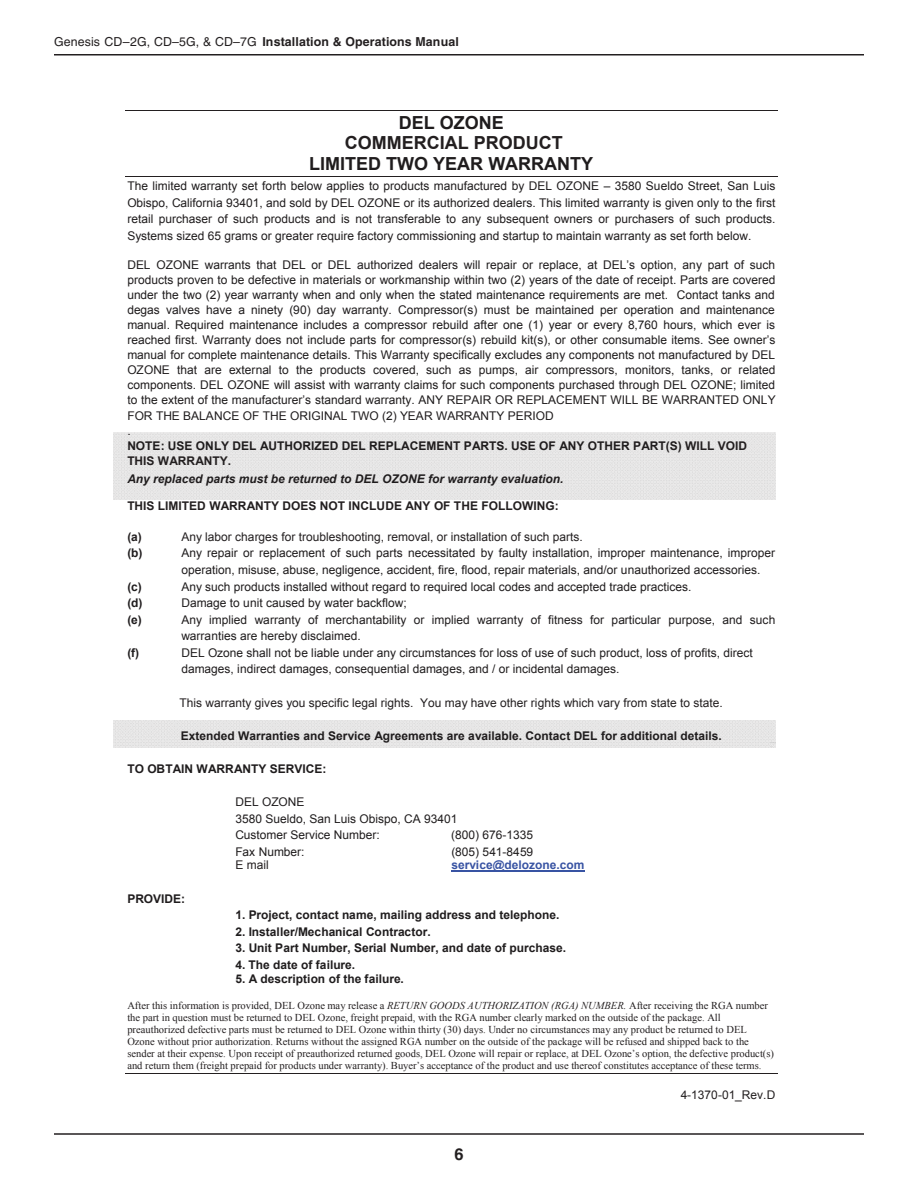
<style>
.page{position:relative;width:918px;height:1188px;background:#fff}
.page>*{position:absolute;margin:0;border:0;box-sizing:border-box;transform-origin:0 0}
.t1{font:700 18px "Arial";color:#1f1c1d}
.t2{font:700 18px "Arial";color:#231f20}
.t3{font:700 16.5px "Helvetica";color:#231f20}
.t4{font:700 12.3px "Helvetica";letter-spacing:.01em;color:#231f20}
.t5{font:12px/15px "Arial";color:#1f1c1d}
.t6{font:700 12px "Arial";color:#1f1c1d}
.t7{font:12px "Arial";color:#231f20}
.t8{font:italic 700 12px "Arial";color:#1f1c1d}
.t9{font:700 12px "Arial";color:#231f20}
.t10{font:700 12px "Arial";color:#3853a3}
.t11{font:10.5px/12.1px "Times New Roman";color:#231f20}
.s1{font-weight:400}
.s2{font-weight:700}
.s3{font-weight:700;color:#231f20}
.s4{font-style:italic}
</style>
<div class="page">
<hr style="left:54px;top:1133px;width:810px;height:2px;background:#231f20">
<hr style="left:54px;top:54px;width:810px;height:2px;background:#231f20">
<div style="left:114px;top:432px;width:661px;height:68px;background:#e7e7e7"></div>
<div style="left:114px;top:720px;width:661px;height:27px;background:#e7e7e7"></div>
<svg style="left:770px;top:743px;width:5px;height:4px"></svg>
<hr style="left:125px;top:110px;width:653px;height:1px;background:#231f20">
<hr style="left:125px;top:176px;width:653px;height:1px;background:#231f20">
<hr style="left:451px;top:871px;width:133px;height:1px;background:#3853a3">
<hr style="left:125px;top:1073px;width:653px;height:1px;background:#231f20">
<p class="t4" style="left:54px;top:35px;width:406px"><span class="s1">Genesis CD–2G, CD–5G, &amp; CD–7G</span> Installation &amp; Operations Manual</p>
<h1 class="t1" style="left:399px;top:111px;width:106px">DEL OZONE</h1>
<h1 class="t2" style="left:345px;top:131px;width:219px">COMMERCIAL PRODUCT</h1>
<h1 class="t1" style="left:309px;top:152px;width:285px">LIMITED TWO YEAR WARRANTY</h1>
<p class="t5" style="left:127px;top:178px;width:650px;line-height:16.5px;text-align:justify">The limited warranty set forth below applies to products manufactured by DEL OZONE – 3580 Sueldo Street, San Luis Obispo, California 93401, and sold by DEL OZONE or its authorized dealers. This limited warranty is given only to the first retail purchaser of such products and is not transferable to any subsequent owners or purchasers of such products.<br>Systems sized 65 grams or greater require factory commissioning and startup to maintain warranty as set forth below.</p>
<p class="t5" style="left:127px;top:257px;width:650px">DEL OZONE warrants that DEL or DEL authorized dealers will repair or replace, at DEL’s option, any part of such products proven to be defective in materials or workmanship within two (2) years of the date of receipt. Parts are covered under the two (2) year warranty when and only when the stated maintenance requirements are met. Contact tanks and degas valves have a ninety (90) day warranty. Compressor(s) must be maintained per operation and maintenance manual. Required maintenance includes a compressor rebuild after one (1) year or every 8,760 hours, which ever is reached first. Warranty does not include parts for compressor(s) rebuild kit(s), or other consumable items. See owner’s manual for complete maintenance details. This Warranty specifically excludes any components not manufactured by DEL OZONE that are external to the products covered, such as pumps, air compressors, monitors, tanks, or related components. DEL OZONE will assist with warranty claims for such components purchased through DEL OZONE; limited to the extent of the manufacturer’s standard warranty. ANY REPAIR OR REPLACEMENT WILL BE WARRANTED ONLY FOR THE BALANCE OF THE ORIGINAL TWO (2) YEAR WARRANTY PERIOD<br>.<br><span class="s2">NOTE: USE ONLY DEL AUTHORIZED DEL REPLACEMENT PARTS. USE OF ANY OTHER PART(S)</span> <span class="s3">WILL VOID THIS WARRANTY.</span></p>
<p class="t8" style="left:127px;top:471px;width:438px">Any replaced parts must be returned to DEL OZONE for warranty evaluation.</p>
<p class="t9" style="left:127px;top:498px;width:433px">THIS LIMITED WARRANTY DOES NOT INCLUDE ANY OF THE FOLLOWING:</p>
<p class="t9" style="left:127px;top:529px;width:16px">(a)</p>
<p class="t7" style="left:181px;top:529px;width:403px">Any labor charges for troubleshooting, removal, or installation of such parts.</p>
<p class="t6" style="left:127px;top:545px;width:17px">(b)</p>
<p class="t5" style="left:181px;top:545px;width:595px;line-height:16.5px">Any repair or replacement of such parts necessitated by faulty installation, improper maintenance, improper operation, misuse, abuse, negligence, accident, fire, flood, repair materials, and/or unauthorized accessories.</p>
<p class="t6" style="left:127px;top:578px;width:16px">(c)</p>
<p class="t5" style="left:181px;top:579px;width:512px">Any such products installed without regard to required local codes and accepted trade practices.</p>
<p class="t6" style="left:127px;top:595px;width:17px">(d)</p>
<p class="t5" style="left:181px;top:596px;width:227px">Damage to unit caused by water backflow;</p>
<p class="t6" style="left:127px;top:612px;width:16px">(e)</p>
<p class="t5" style="left:181px;top:611px;width:595px;line-height:16.5px">Any implied warranty of merchantability or implied warranty of fitness for particular purpose, and such warranties are hereby disclaimed.</p>
<p class="t6" style="left:127px;top:645px;width:13px">(f)</p>
<p class="t5" style="left:181px;top:645px;width:573px;line-height:16.5px">DEL Ozone shall not be liable under any circumstances for loss of use of such product, loss of profits, direct damages, indirect damages, consequential damages, and / or incidental damages.</p>
<p class="t7" style="left:180px;top:694px;width:545px">This warranty gives you specific legal rights. You may have other rights which vary from state to state.</p>
<p class="t6" style="left:181px;top:728px;width:542px">Extended Warranties and Service Agreements are available. Contact DEL for additional details.</p>
<p class="t6" style="left:127px;top:761px;width:201px">TO OBTAIN WARRANTY SERVICE:</p>
<p class="t5" style="left:235px;top:794px;width:224px;line-height:16.6px">DEL OZONE<br>3580 Sueldo, San Luis Obispo, CA 93401<br>Customer Service Number:</p>
<p class="t5" style="left:451px;top:828px;width:84px">(800) 676-1335</p>
<p class="t6" style="left:127px;top:891px;width:59px">PROVIDE:</p>
<p class="t5" style="left:235px;top:844px;width:71px">Fax Number:</p>
<p class="t5" style="left:451px;top:844px;width:83px">(805) 541-8459</p>
<p class="t7" style="left:235px;top:857px;width:35px">E mail</p>
<p class="t10" style="left:451px;top:857px;width:135px">service@delozone.com</p>
<p class="t6" style="left:235px;top:907px;width:326px">1. Project, contact name, mailing address and telephone.</p>
<p class="t6" style="left:235px;top:924px;width:197px">2. Installer/Mechanical Contractor.</p>
<p class="t6" style="left:235px;top:940px;width:332px">3. Unit Part Number, Serial Number, and date of purchase.</p>
<p class="t6" style="left:235px;top:957px;width:121px">4. The date of failure.</p>
<p class="t6" style="left:235px;top:971px;width:170px">5. A description of the failure.</p>
<p class="t11" style="left:127px;top:999px;width:648px">After this information is provided, DEL Ozone may release a <span class="s4">RETURN GOODS AUTHORIZATION (RGA) NUMBER.</span> After receiving the RGA number the part in question must be returned to DEL Ozone, freight prepaid, with the RGA number clearly marked on the outside of the package. All preauthorized defective parts must be returned to DEL Ozone within thirty (30) days. Under no circumstances may any product be returned to DEL Ozone without prior authorization. Returns without the assigned RGA number on the outside of the package will be refused and shipped back to the sender at their expense. Upon receipt of preauthorized returned goods, DEL Ozone will repair or replace, at DEL Ozone’s option, the defective product(s) and return them (freight prepaid for products under warranty). Buyer’s acceptance of the product and use thereof constitutes acceptance of these terms.</p>
<p class="t7" style="left:681px;top:1087px;width:96px">4-1370-01_Rev.D</p>
<h2 class="t3" style="left:454px;top:1144px;width:11px">6</h2>
</div>
